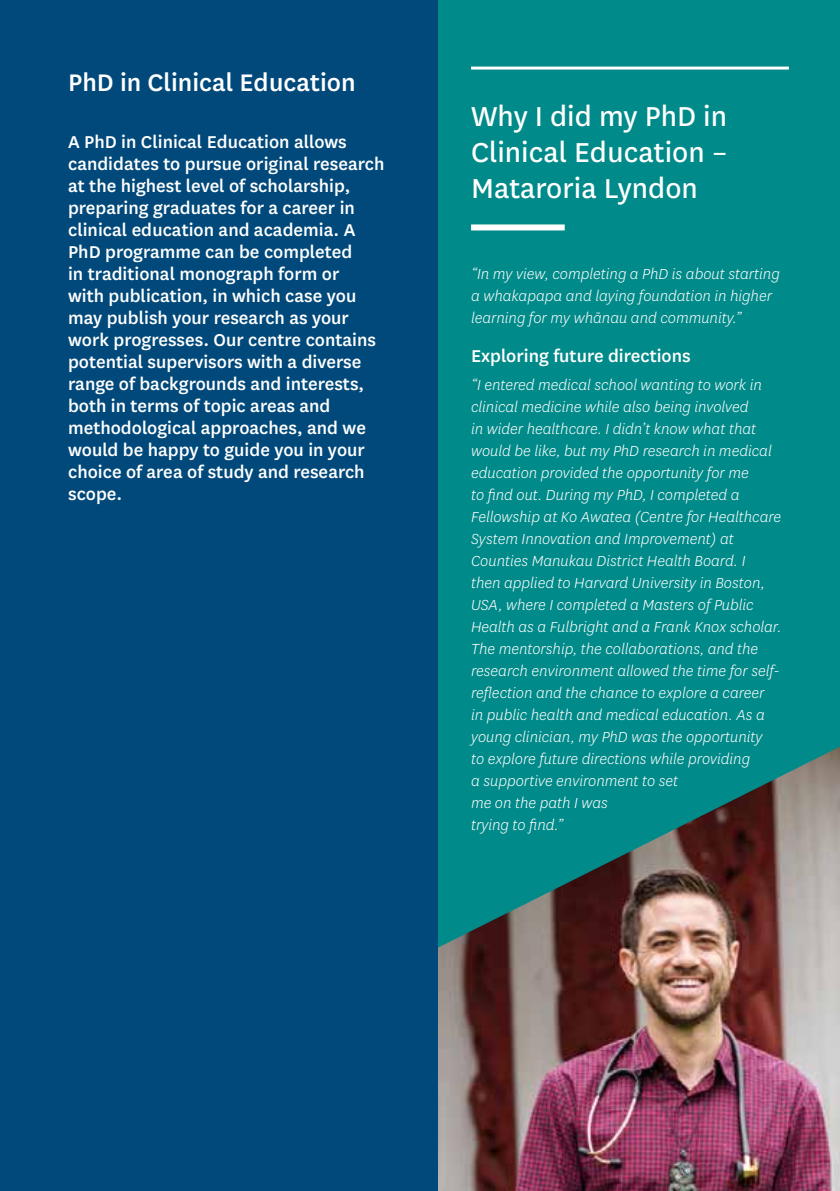
<style>
.page{position:relative;width:840px;height:1191px;background:#fff}
.page>*{position:absolute;margin:0;border:0;box-sizing:border-box;transform-origin:0 0}
.t1{font:32px/36px "National";color:#fff;text-align:justify}
.t2{font:500 28px "National";color:#fff}
.t3{font:500 20px/22px "National";color:#fff}
.t4{font:italic 300 17px/22px "National";color:#fff}
</style>
<div class="page">
<img style="left:437px;top:964px;width:402px;height:227px">
<svg style="left:437px;top:0;width:402px;height:964px;background:#0f8583"></svg>
<div style="left:471px;top:224px;width:93px;height:6px;background:#fff"></div>
<hr style="left:471px;top:67px;width:317px;height:3px;background:#fff">
<div style="left:0;top:0;width:437px;height:1191px;background:#00497a"></div>
<h2 class="t2" style="left:68px;top:63px;width:289px">PhD in Clinical Education</h2>
<p class="t3" style="left:68px;top:129px;width:317px">A PhD in Clinical Education allows candidates to pursue original research at the highest level of scholarship, preparing graduates for a career in clinical education and academia. A PhD programme can be completed<br>in traditional monograph form or<br>with publication, in which case you may publish your research as your work progresses. Our centre contains potential supervisors with a diverse range of backgrounds and interests, both in terms of topic areas and methodological approaches, and we would be happy to guide you in your choice of area of study and research scope.</p>
<h1 class="t1" style="left:471px;top:96px;width:258px">Why I did my PhD in Clinical Education – Mataroria Lyndon</h1>
<p class="t4" style="left:471px;top:262px;width:310px">“In my view, completing a PhD is about starting a whakapapa and laying foundation in higher learning for my whānau and community.”</p>
<p class="t3" style="left:471px;top:343px;width:221px">Exploring future directions</p>
<p class="t4" style="left:471px;top:373px;width:312px">“I entered medical school wanting to work in clinical medicine while also being involved<br>in wider healthcare. I didn’t know what that would be like, but my PhD research in medical education provided the opportunity for me<br>to find out. During my PhD, I completed a Fellowship at Ko Awatea (Centre for Healthcare System Innovation and Improvement) at Counties Manukau District Health Board. I<br>then applied to Harvard University in Boston, USA, where I completed a Masters of Public Health as a Fulbright and a Frank Knox scholar.<br>The mentorship, the collaborations, and the research environment allowed the time for self&shy;reflection and the chance to explore a career<br>in public health and medical education. As a young clinician, my PhD was the opportunity<br>to explore future directions while providing<br>a supportive environment to set<br>me on the path I was<br>trying to find.”</p>
</div>
